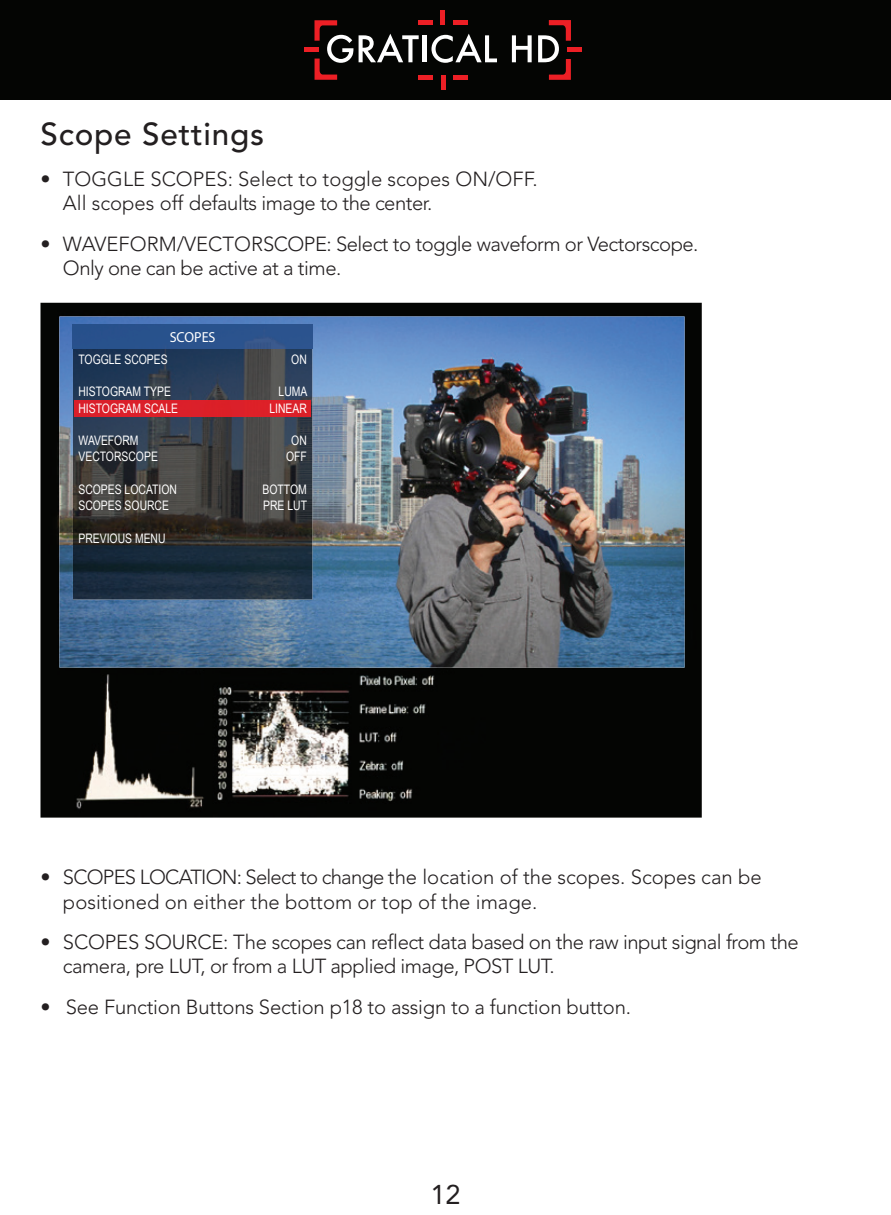
<style>
.page{position:relative;width:891px;height:1215px;background:#fff}
.page>*{position:absolute;margin:0;border:0;box-sizing:border-box;transform-origin:0 0}
.t1{font:500 31.5px "Avenir LT Std";letter-spacing:.025em;color:#231f20}
.t2{font:27px "Avenir LT Std";color:#231f20}
.t3{font:300 20.25px/24.3px "Avenir LT Std";letter-spacing:-.02em;color:#231f20}
.t4{font:300 20.25px/24.3px "Avenir LT Std";color:#231f20}
.t5{font:14.62px "Myriad Pro";color:#fff}
.t6{font:13.05px/16.2px "Arial Narrow";color:#fff}
</style>
<div class="page">
<div style="left:0;top:0;width:891px;height:100px;background:#040503"></div>
<svg style="left:359px;top:34px;width:60px;height:28px"></svg>
<hr style="left:422px;top:35px;width:4px;height:27px;background:#fff">
<svg style="left:432px;top:34px;width:65px;height:29px"></svg>
<svg style="left:512px;top:35px;width:20px;height:27px"></svg>
<svg style="left:538px;top:20px;width:34px;height:60px"></svg>
<svg style="left:313px;top:20px;width:40px;height:60px"></svg>
<hr style="left:304px;top:47px;width:14px;height:4px;background:#ed1f25">
<hr style="left:568px;top:47px;width:14px;height:4px;background:#ed1f25">
<hr style="left:441px;top:10px;width:4px;height:15px;background:#ed1f25">
<div style="left:453px;top:20px;width:14px;height:5px;background:#ed1f25"></div>
<div style="left:419px;top:20px;width:14px;height:5px;background:#ed1f25"></div>
<hr style="left:441px;top:75px;width:4px;height:14px;background:#ed1f25">
<div style="left:453px;top:75px;width:15px;height:5px;background:#ed1f25"></div>
<div style="left:419px;top:75px;width:14px;height:5px;background:#ed1f25"></div>
<img style="left:40px;top:303px;width:662px;height:515px">
<img style="left:59px;top:316px;width:626px;height:352px">
<img style="left:73px;top:325px;width:239px;height:275px">
<div style="left:75px;top:400px;width:235px;height:17px;background:#db202a"></div>
<div style="left:486px;top:671px;width:203px;height:141px;background:#040503"></div>
<h1 class="t1" style="left:40px;top:116px;width:225px">Scope Settings</h1>
<p class="t4" style="left:63px;top:167px;width:476px;text-indent:-22px">• TOGGLE SCOPES: Select to toggle scopes ON/OFF.<br>All scopes off defaults image to the center.</p>
<p class="t3" style="left:63px;top:232px;width:637px;text-indent:-22px">• WAVEFORM/VECTORSCOPE: Select to toggle waveform or Vectorscope.<br>Only one can be active at a time.</p>
<p class="t5" style="left:170px;top:328px;width:47px">SCOPES</p>
<p class="t6" style="left:78px;top:350px;width:91px">TOGGLE SCOPES</p>
<p class="t6" style="left:78px;top:383px;width:101px">HISTOGRAM TYPE<br>HISTOGRAM SCALE</p>
<p class="t6" style="left:78px;top:432px;width:81px">WAVEFORM<br>VECTORSCOPE</p>
<p class="t6" style="left:78px;top:481px;width:100px">SCOPES LOCATION<br>SCOPES SOURCE</p>
<p class="t6" style="left:78px;top:530px;width:89px">PREVIOUS MENU</p>
<p class="t6" style="left:291px;top:350px;width:17px">ON</p>
<p class="t6" style="left:269px;top:383px;width:40px;text-align:right">LUMA<br>LINEAR</p>
<p class="t6" style="left:286px;top:432px;width:22px;text-align:center">ON<br>OFF</p>
<p class="t6" style="left:263px;top:481px;width:46px">BOTTOM<br>PRE LUT</p>
<p class="t4" style="left:63px;top:865px;width:700px;text-indent:-22px">• SCOPES LOCATION: Select to change the location of the scopes. Scopes can be positioned on either the bottom or top of the image.</p>
<p class="t3" style="left:63px;top:930px;width:737px;text-indent:-22px">• SCOPES SOURCE: The scopes can reflect data based on the raw input signal from the camera, pre LUT, or from a LUT applied image, POST LUT.</p>
<p class="t3" style="left:41px;top:995px;width:592px">• See Function Buttons Section p18 to assign to a function button.</p>
<h2 class="t2" style="left:430px;top:1179px;width:32px">12</h2>
</div>
